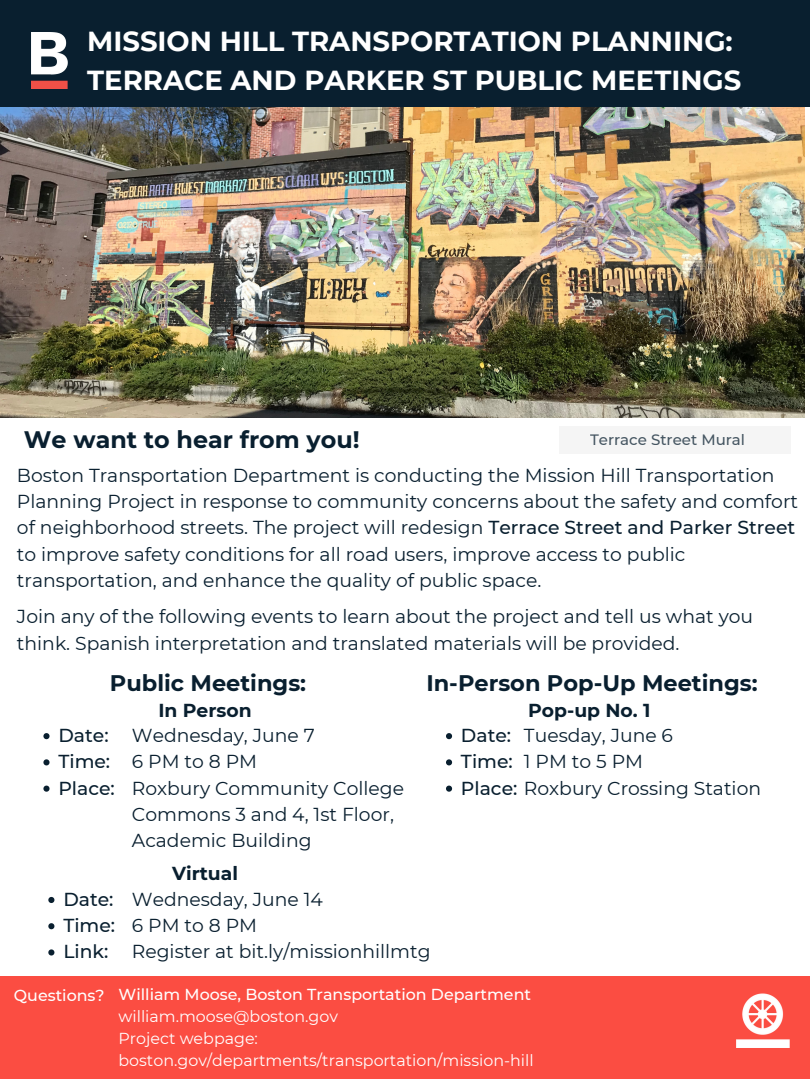
<style>
.page{position:relative;width:810px;height:1080px;background:#fff}
.page>*{position:absolute;margin:0;border:0;box-sizing:border-box;transform-origin:0 0}
.t1{font:700 27.5px/38.4px "Montserrat";color:#fff}
.t2{font:700 23.81px "Montserrat";color:#091f2f}
.t3{font:700 22.5px "Montserrat";color:#091f2f}
.t4{font:18.75px/26.2px "Montserrat";color:#091f2f}
.t5{font:500 18.75px "Montserrat";color:#091f2f}
.t6{font:700 18.75px "Montserrat";color:#091f2f}
.t7{font:18.75px "Montserrat";letter-spacing:.26em;color:#091f2f}
.t8{font:15.88px "Montserrat";color:#fff}
.t9{font:500 15.88px "Montserrat";color:#fff}
.t10{font:500 15px "Montserrat";color:#091f2f}
.s1{font-weight:500}
</style>
<div class="page">
<div style="left:0;top:977px;width:810px;height:102px;background:#fb4d42"></div>
<img style="left:737px;top:994px;width:53px;height:54px">
<img style="left:0;top:107px;width:804px;height:311px">
<div style="left:0;top:0;width:810px;height:107px;background:#091f2f"></div>
<img style="left:31px;top:33px;width:37px;height:56px">
<div style="left:560px;top:426px;width:231px;height:28px;background:#f2f2f2"></div>
<svg style="left:43px;top:733px;width:7px;height:6px"></svg>
<svg style="left:43px;top:759px;width:7px;height:6px"></svg>
<svg style="left:43px;top:786px;width:7px;height:6px"></svg>
<svg style="left:48px;top:897px;width:6px;height:6px"></svg>
<svg style="left:48px;top:923px;width:6px;height:6px"></svg>
<svg style="left:48px;top:949px;width:6px;height:7px"></svg>
<svg style="left:446px;top:733px;width:6px;height:6px"></svg>
<svg style="left:446px;top:759px;width:6px;height:6px"></svg>
<svg style="left:446px;top:786px;width:6px;height:6px"></svg>
<p class="t1" style="left:87px;top:22px;width:656px">MISSION HILL TRANSPORTATION PLANNING:<br>TERRACE AND PARKER ST PUBLIC MEETINGS</p>
<p class="t2" style="left:24px;top:425px;width:337px">We want to hear from you!</p>
<p class="t10" style="left:590px;top:430px;width:157px">Terrace Street Mural</p>
<p class="t4" style="left:17px;top:462px;width:783px">Boston Transportation Department is conducting the Mission Hill Transportation Planning Project in response to community concerns about the safety and comfort of neighborhood streets. The project will redesign <span class="s1">Terrace Street and Parker Street </span>to improve safety conditions for all road users, improve access to public transportation, and enhance the quality of public space.</p>
<p class="t4" style="left:17px;top:604px;width:738px">Join any of the following events to learn about the project and tell us what you think. Spanish interpretation and translated materials will be provided.</p>
<p class="t3" style="left:110px;top:670px;width:198px">Public Meetings:</p>
<p class="t4" style="left:132px;top:722px;width:184px">Wednesday, June 7</p>
<p class="t7" style="left:132px;top:750px;width:127px">6PMto8PM</p>
<p class="t4" style="left:132px;top:775px;width:274px">Roxbury Community College</p>
<p class="t4" style="left:132px;top:801px;width:264px">Commons 3 and 4, 1st Floor,<br>Academic Building</p>
<p class="t6" style="left:158px;top:699px;width:95px">In Person</p>
<p class="t5" style="left:58px;top:724px;width:52px">Date:</p>
<p class="t5" style="left:58px;top:750px;width:53px">Time:</p>
<p class="t5" style="left:58px;top:776px;width:58px">Place:</p>
<p class="t3" style="left:426px;top:670px;width:333px">In-Person Pop-Up Meetings:</p>
<p class="t4" style="left:524px;top:722px;width:151px">Tuesday, June 6</p>
<p class="t7" style="left:524px;top:750px;width:121px">1PMto5PM</p>
<p class="t6" style="left:528px;top:699px;width:124px">Pop-up No. 1</p>
<p class="t5" style="left:461px;top:724px;width:52px">Date:</p>
<p class="t5" style="left:461px;top:750px;width:53px">Time:</p>
<p class="t4" style="left:461px;top:775px;width:302px"><span class="s1">Place:</span> Roxbury Crossing Station</p>
<p class="t5" style="left:63px;top:888px;width:52px">Date:</p>
<p class="t5" style="left:63px;top:914px;width:53px">Time:</p>
<p class="t5" style="left:63px;top:940px;width:46px">Link:</p>
<p class="t6" style="left:172px;top:862px;width:67px">Virtual</p>
<p class="t4" style="left:132px;top:886px;width:192px">Wednesday, June 14</p>
<p class="t7" style="left:132px;top:914px;width:127px">6PMto8PM</p>
<p class="t4" style="left:132px;top:938px;width:300px">Register at bit.ly/missionhillmtg</p>
<p class="t9" style="left:14px;top:986px;width:92px">Questions?</p>
<p class="t9" style="left:119px;top:985px;width:414px">William Moose, Boston Transportation Department</p>
<p class="t8" style="left:119px;top:1007px;width:221px">william.moose@boston.gov</p>
<p class="t8" style="left:119px;top:1029px;width:141px">Project webpage:</p>
<p class="t8" style="left:119px;top:1051px;width:417px">boston.gov/departments/transportation/mission-hill</p>
</div>
